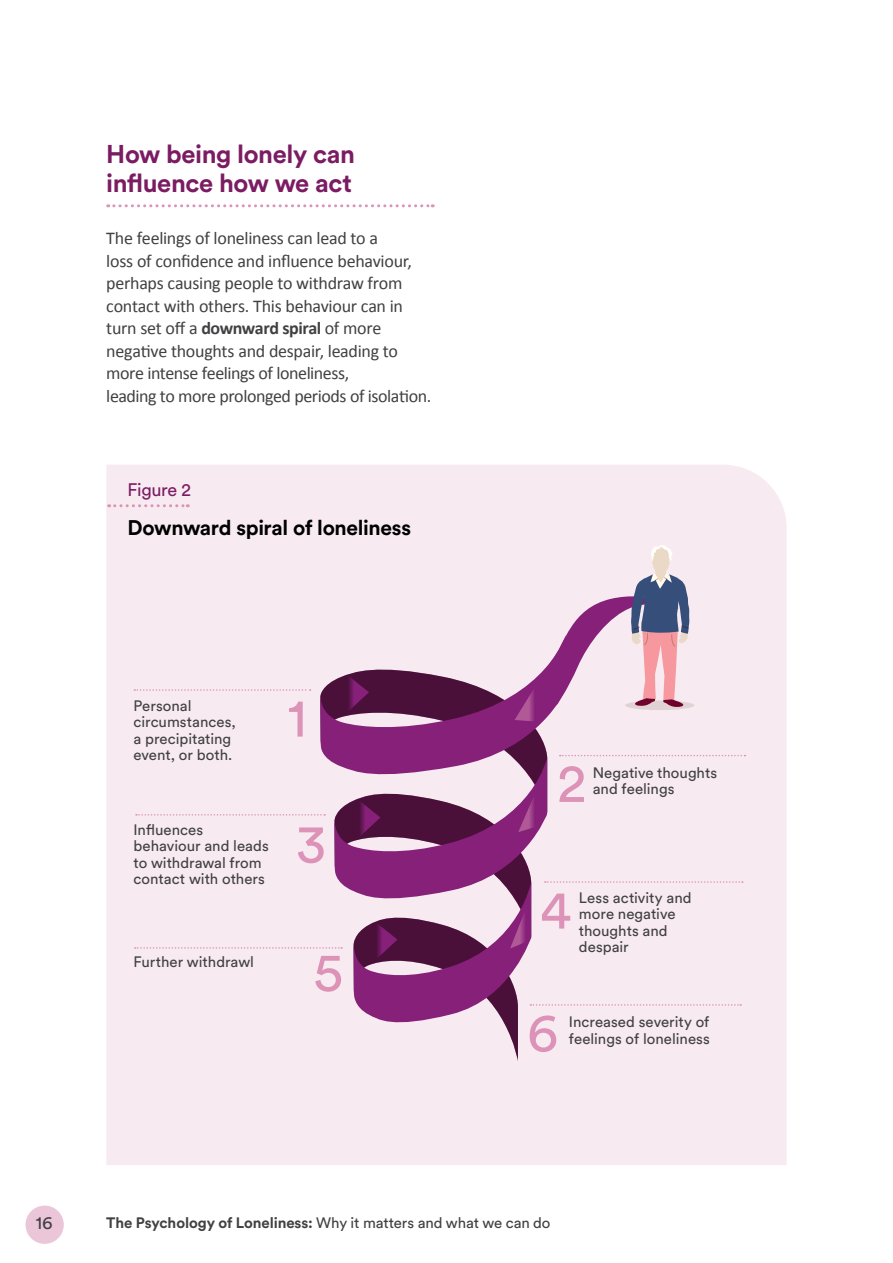
<style>
.page{position:relative;width:893px;height:1263px;background:#fff}
.page>*{position:absolute;margin:0;border:0;box-sizing:border-box;transform-origin:0 0}
.t1{font:54px "Circular Std";color:#dd93b7}
.t2{font:700 25.5px/28.5px "Circular Std";letter-spacing:-.015em;color:#7b1c63}
.t3{font:700 21px "Circular Std";letter-spacing:-.015em;color:#000}
.t4{font:18px/22.5px "Calibri";letter-spacing:-.02em;color:#414042}
.t5{font:18px "Circular Std";letter-spacing:-.02em;color:#7b1c63}
.t6{font:18px "Circular Std";color:#414042}
.t7{font:15px/16.5px "Circular Std";color:#414042}
.t8{font:700 15px "Circular Std";letter-spacing:-.005em;color:#414042}
.s1{font-weight:700}
.s2{font-weight:400}
</style>
<div class="page">
<div style="left:26px;top:1205px;width:38px;height:39px;background:#ebc6d8;border-radius:50%"></div>
<div style="left:106px;top:465px;width:681px;height:700px;background:#f7ebf1"></div>
<svg style="left:108px;top:204px;width:325px;height:3px"></svg>
<svg style="left:109px;top:504px;width:79px;height:3px"></svg>
<svg style="left:134px;top:545px;width:611px;height:516px;background:#dfc6d7"></svg>
<h2 class="t2" style="left:106px;top:139px;width:250px">How being lonely can influence how we act</h2>
<p class="t4" style="left:106px;top:227px;width:326px">The feelings of loneliness can lead to a<br>loss of confidence and influence behaviour, perhaps causing people to withdraw from contact with others. This behaviour can in turn set off a <span class="s1">downward spiral</span> of more negative thoughts and despair, leading to more intense feelings of loneliness,<br>leading to more prolonged periods of isolation.</p>
<p class="t5" style="left:128px;top:478px;width:65px">Figure 2</p>
<p class="t3" style="left:128px;top:514px;width:285px">Downward spiral of loneliness</p>
<p class="t7" style="left:134px;top:697px;width:104px">Personal circumstances, a precipitating event, or both.</p>
<h1 class="t1" style="left:288px;top:685px;width:21px">1</h1>
<p class="t7" style="left:134px;top:821px;width:137px">Influences behaviour and leads to withdrawal from contact with others</p>
<h1 class="t1" style="left:296px;top:811px;width:31px">3</h1>
<p class="t7" style="left:134px;top:954px;width:122px">Further withdrawl</p>
<h1 class="t1" style="left:313px;top:939px;width:31px">5</h1>
<h1 class="t1" style="left:557px;top:750px;width:30px">2</h1>
<p class="t7" style="left:593px;top:764px;width:126px">Negative thoughts and feelings</p>
<h1 class="t1" style="left:540px;top:877px;width:32px">4</h1>
<p class="t7" style="left:579px;top:889px;width:114px">Less activity and more negative thoughts and despair</p>
<h1 class="t1" style="left:527px;top:999px;width:33px">6</h1>
<p class="t7" style="left:569px;top:1014px;width:142px">Increased severity of feelings of loneliness</p>
<p class="t6" style="left:36px;top:1211px;width:18px">16</p>
<p class="t8" style="left:106px;top:1213px;width:446px">The Psychology of Loneliness: <span class="s2">Why it matters and what we can do</span></p>
</div>
